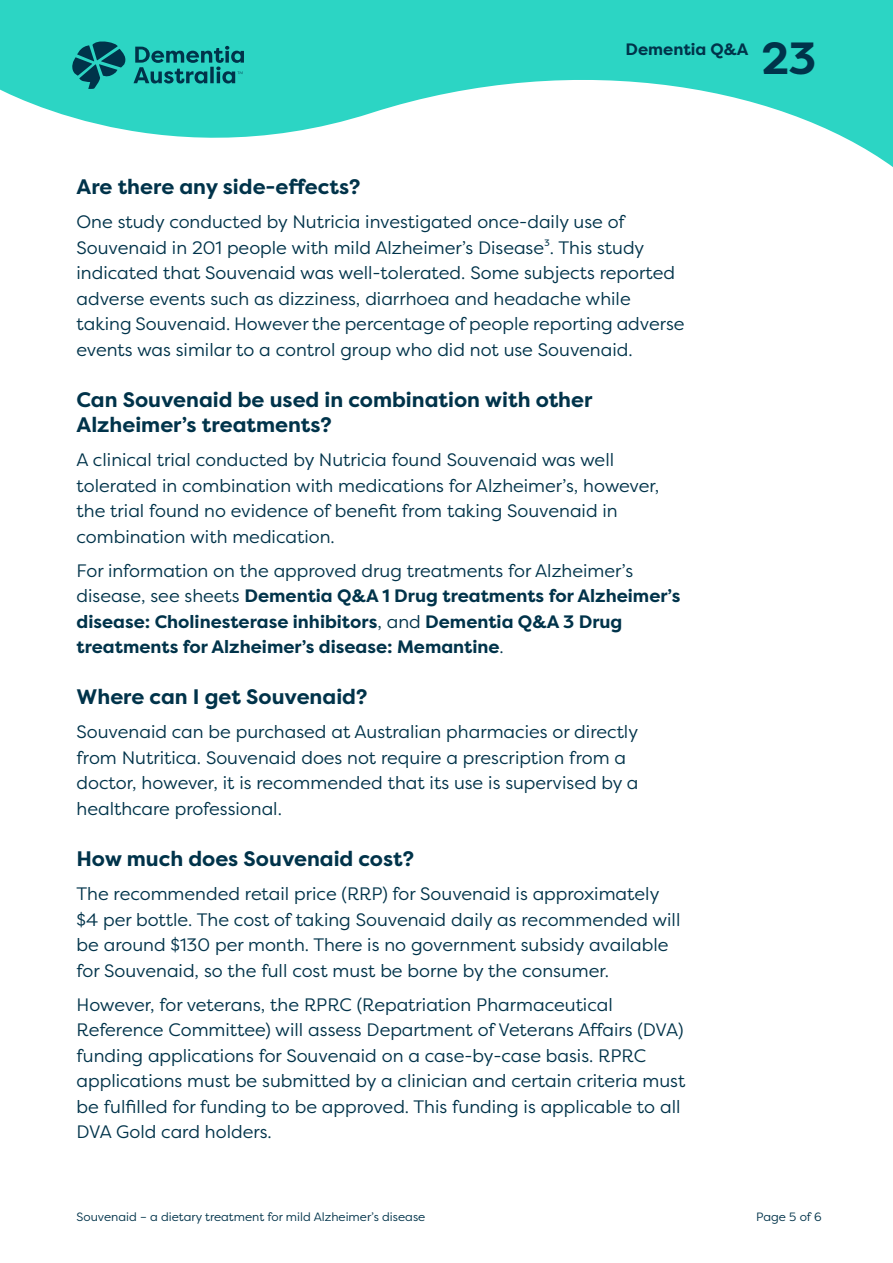
<style>
.page{position:relative;width:893px;height:1263px;background:#fff}
.page>*{position:absolute;margin:0;border:0;box-sizing:border-box;transform-origin:0 0}
.t1{font:700 45px "Filson Pro";color:#00334a}
.t2{font:700 21px/25.5px "Filson Pro";color:#00334a}
.Body{font:18px/25.5px "Filson Pro";color:#00334a}
.Body-2{font:700 18px/25.5px "Filson Pro";color:#00334a}
.t3{font:700 16.5px "Filson Pro";color:#00334a}
.t4{font:12px "Filson Pro";color:#00334a}
.s1{font-weight:400}
</style>
<div class="page">
<svg style="left:0;top:0;width:893px;height:167px;fill:#2cd5c4"></svg>
<svg style="left:72px;top:40px;width:172px;height:49px;background:#1d9f9b"></svg>
<p class="t3" style="left:625px;top:39px;width:124px">Dementia Q&amp;A</p>
<h1 class="t1" style="left:761px;top:30px;width:57px">23</h1>
<h2 class="t2" style="left:77px;top:175px;width:285px">Are there any side-effects?</h2>
<p class="Body" style="left:77px;top:209px;width:610px">One study conducted by Nutricia investigated once-daily use of Souvenaid in 201 people with mild Alzheimer’s Disease³. This study indicated that Souvenaid was well-tolerated. Some subjects reported adverse events such as dizziness, diarrhoea and headache while taking Souvenaid. However the percentage of people reporting adverse events was similar to a control group who did not use Souvenaid.</p>
<h2 class="t2" style="left:77px;top:387px;width:517px">Can Souvenaid be used in combination with other<br>Alzheimer’s treatments?</h2>
<p class="Body" style="left:77px;top:447px;width:584px">A clinical trial conducted by Nutricia found Souvenaid was well tolerated in combination with medications for Alzheimer’s, however, the trial found no evidence of benefit from taking Souvenaid in combination with medication.</p>
<p class="Body-2" style="left:77px;top:558px;width:605px"><span class="s1">For information on the approved drug treatments for Alzheimer’s disease, see sheets</span> Dementia Q&amp;A 1 Drug treatments for Alzheimer’s disease: Cholinesterase inhibitors<span class="s1">, and</span> Dementia Q&amp;A 3 Drug treatments for Alzheimer’s disease: Memantine<span class="s1">.</span></p>
<h2 class="t2" style="left:77px;top:685px;width:292px">Where can I get Souvenaid?</h2>
<p class="Body" style="left:77px;top:719px;width:564px">Souvenaid can be purchased at Australian pharmacies or directly from Nutritica. Souvenaid does not require a prescription from a doctor, however, it is recommended that its use is supervised by a healthcare professional.</p>
<h2 class="t2" style="left:77px;top:846px;width:339px">How much does Souvenaid cost?</h2>
<p class="Body" style="left:77px;top:880px;width:605px">The recommended retail price (RRP) for Souvenaid is approximately $4 per bottle. The cost of taking Souvenaid daily as recommended will be around $130 per month. There is no government subsidy available for Souvenaid, so the full cost must be borne by the consumer.</p>
<p class="Body" style="left:77px;top:991px;width:610px">However, for veterans, the RPRC (Repatriation Pharmaceutical Reference Committee) will assess Department of Veterans Affairs (DVA) funding applications for Souvenaid on a case-by-case basis. RPRC applications must be submitted by a clinician and certain criteria must be fulfilled for funding to be approved. This funding is applicable to all DVA Gold card holders.</p>
<p class="t4" style="left:77px;top:1209px;width:350px">Souvenaid – a dietary treatment for mild Alzheimer’s disease</p>
<p class="t4" style="left:756px;top:1209px;width:67px">Page 5 of 6</p>
</div>
